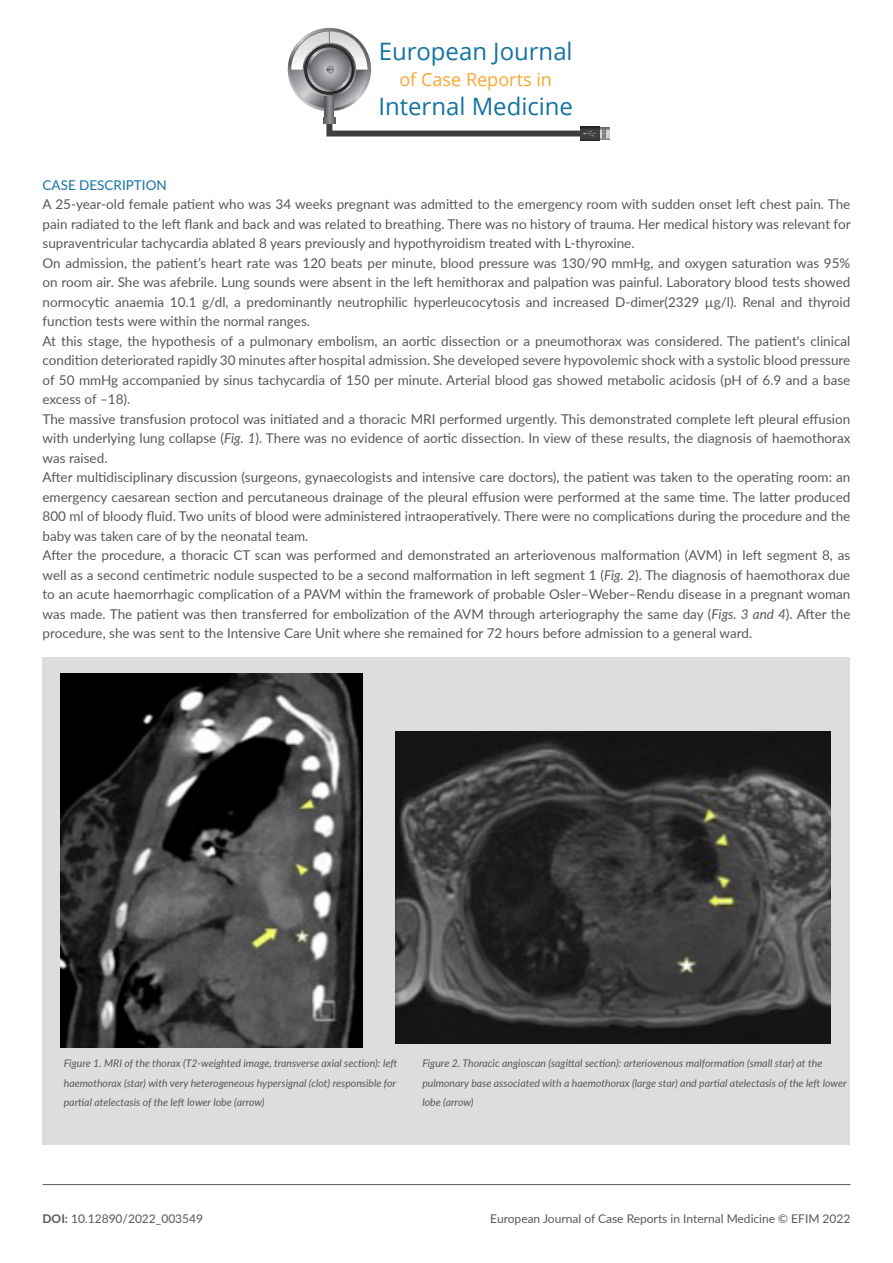
<style>
.page{position:relative;width:893px;height:1263px;background:#fff}
.page>*{position:absolute;margin:0;border:0;box-sizing:border-box;transform-origin:0 0}
.t1{font:24px "Open Sans";color:#1373a1}
.t2{font:18px "Open Sans";color:#faa633}
.TESTO_ARTICOLO{font:13.5px/19.5px "Lato";color:#57585a;text-align:justify}
.TITOLINI{font:13.5px "Lato";color:#1373a1}
.t3{font:12px "Lato";color:#57585a}
.DIDASCALIA{font:italic 10.5px/19.5px "Lato";color:#57585a;text-align:justify}
.s1{font-style:italic}
.s2{font-weight:700}
</style>
<div class="page">
<svg style="left:288px;top:28px;width:83px;height:83px"></svg>
<svg style="left:291px;top:31px;width:77px;height:77px"></svg>
<svg style="left:325px;top:96px;width:9px;height:21px"></svg>
<svg style="left:303px;top:43px;width:53px;height:53px"></svg>
<svg style="left:304px;top:44px;width:51px;height:51px"></svg>
<svg style="left:307px;top:47px;width:45px;height:45px"></svg>
<svg style="left:310px;top:50px;width:39px;height:39px"></svg>
<svg style="left:291px;top:31px;width:76px;height:43px"></svg>
<svg style="left:600px;top:128px;width:10px;height:11px"></svg>
<svg style="left:603px;top:129px;width:2px;height:9px"></svg>
<svg style="left:580px;top:126px;width:20px;height:15px"></svg>
<svg style="left:323px;top:117px;width:273px;height:20px"></svg>
<hr style="left:43px;top:1184px;width:807px;height:1px;background:#57585a">
<div style="left:43px;top:658px;width:807px;height:487px;background:#dcdddf"></div>
<img style="left:60px;top:674px;width:302px;height:374px">
<img style="left:395px;top:731px;width:436px;height:312px">
<h1 class="t1" style="left:379px;top:35px;width:196px">European Journal</h1>
<h2 class="t2" style="left:399px;top:67px;width:154px">of Case Reports in</h2>
<h1 class="t1" style="left:378px;top:89px;width:196px">Internal Medicine</h1>
<p class="TITOLINI" style="left:43px;top:175px;width:126px">CASE DESCRIPTION</p>
<p class="TESTO_ARTICOLO" style="left:43px;top:194px;width:810px">A 25-year-old female patient who was 34 weeks pregnant was admitted to the emergency room with sudden onset left chest pain. The pain radiated to the left flank and back and was related to breathing. There was no history of trauma. Her medical history was relevant for supraventricular tachycardia ablated 8 years previously and hypothyroidism treated with L-thyroxine.</p>
<p class="TESTO_ARTICOLO" style="left:43px;top:252px;width:809px">On admission, the patient’s heart rate was 120 beats per minute, blood pressure was 130/90 mmHg, and oxygen saturation was 95% on room air. She was afebrile. Lung sounds were absent in the left hemithorax and palpation was painful. Laboratory blood tests showed normocytic anaemia 10.1 g/dl, a predominantly neutrophilic hyperleucocytosis and increased D-dimer(2329 µg/l). Renal and thyroid function tests were within the normal ranges.</p>
<p class="TESTO_ARTICOLO" style="left:43px;top:330px;width:809px">At this stage, the hypothesis of a pulmonary embolism, an aortic dissection or a pneumothorax was considered. The patient's clinical condition deteriorated rapidly 30 minutes after hospital admission. She developed severe hypovolemic shock with a systolic blood pressure of 50 mmHg accompanied by sinus tachycardia of 150 per minute. Arterial blood gas showed metabolic acidosis (pH of 6.9 and a base excess of –18).</p>
<p class="TESTO_ARTICOLO" style="left:43px;top:408px;width:809px">The massive transfusion protocol was initiated and a thoracic MRI performed urgently. This demonstrated complete left pleural effusion with underlying lung collapse (<span class="s1">Fig. 1</span>). There was no evidence of aortic dissection. In view of these results, the diagnosis of haemothorax was raised.</p>
<p class="TESTO_ARTICOLO" style="left:43px;top:467px;width:809px">After multidisciplinary discussion (surgeons, gynaecologists and intensive care doctors), the patient was taken to the operating room: an emergency caesarean section and percutaneous drainage of the pleural effusion were performed at the same time. The latter produced 800 ml of bloody fluid. Two units of blood were administered intraoperatively. There were no complications during the procedure and the baby was taken care of by the neonatal team.</p>
<p class="TESTO_ARTICOLO" style="left:43px;top:545px;width:809px">After the procedure, a thoracic CT scan was performed and demonstrated an arteriovenous malformation (AVM) in left segment 8, as well as a second centimetric nodule suspected to be a second malformation in left segment 1 (<span class="s1">Fig. 2</span>). The diagnosis of haemothorax due to an acute haemorrhagic complication of a PAVM within the framework of probable Osler–Weber–Rendu disease in a pregnant woman was made. The patient was then transferred for embolization of the AVM through arteriography the same day (<span class="s1">Figs. 3 and 4</span>). After the procedure, she was sent to the Intensive Care Unit where she remained for 72 hours before admission to a general ward.</p>
<p class="DIDASCALIA" style="left:64px;top:1053px;width:335px">Figure 1. MRI of the thorax (T2-weighted image, transverse axial section): left haemothorax (star) with very heterogeneous hypersignal (clot) responsible for partial atelectasis of the left lower lobe (arrow)</p>
<p class="DIDASCALIA" style="left:422px;top:1053px;width:426px;text-align:left">Figure 2. Thoracic angioscan (sagittal section): arteriovenous malformation (small star) at the pulmonary base associated with a haemothorax (large star) and partial atelectasis of the left lower lobe (arrow)</p>
<p class="t3" style="left:43px;top:1210px;width:162px"><span class="s2">DOI:</span> 10.12890/2022_003549</p>
<p class="t3" style="left:490px;top:1210px;width:362px">European Journal of Case Reports in Internal Medicine © EFIM 2022</p>
</div>
